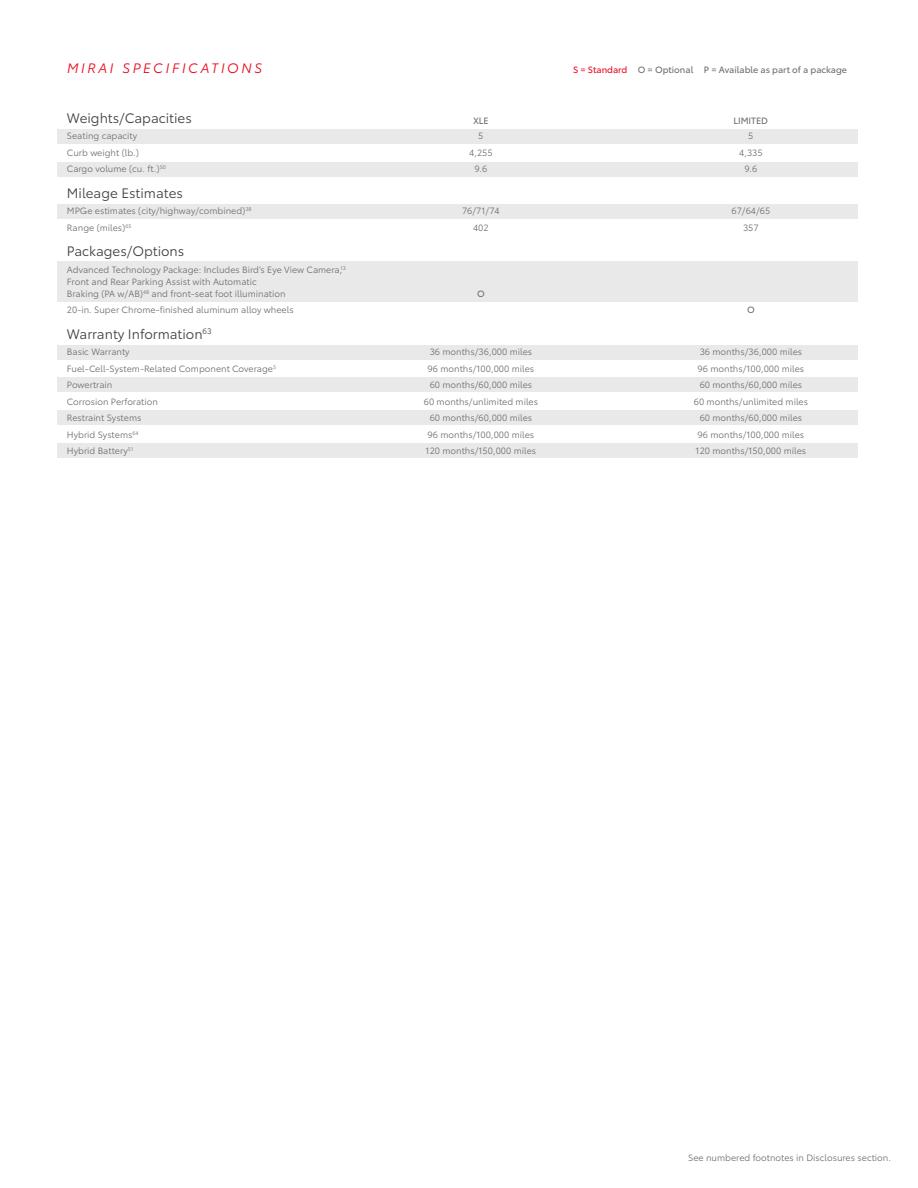
<style>
.page{position:relative;width:918px;height:1188px;background:#fff}
.page>*{position:absolute;margin:0;border:0;box-sizing:border-box;transform-origin:0 0}
.t1{font:13.5px "Toyota Type";color:#414042}
.t2{font:italic 13.5px "Toyota Type";letter-spacing:.2em;color:#eb0a1e}
.t3{font:9px/12px "Toyota Type";color:#6d6e71}
.t4{font:9px "Toyota Type";color:#6d6e71}
.s1{color:#eb0a1e}
</style>
<div class="page">
<div style="left:58px;top:129px;width:800px;height:15px;background:#e9e9ea"></div>
<div style="left:58px;top:162px;width:800px;height:15px;background:#e9e9ea"></div>
<div style="left:58px;top:204px;width:800px;height:15px;background:#e9e9ea"></div>
<div style="left:58px;top:345px;width:800px;height:15px;background:#e9e9ea"></div>
<div style="left:58px;top:377px;width:800px;height:15px;background:#e9e9ea"></div>
<div style="left:58px;top:410px;width:800px;height:15px;background:#e9e9ea"></div>
<div style="left:58px;top:443px;width:800px;height:15px;background:#e9e9ea"></div>
<div style="left:58px;top:261px;width:800px;height:41px;background:#e9e9ea"></div>
<h1 class="t2" style="left:67px;top:58px;width:196px">MIRAI SPECIFICATIONS</h1>
<p class="t4" style="left:573px;top:63px;width:276px"><span class="s1">S = Standard</span> O = Optional P = Available as part of a package</p>
<h1 class="t1" style="left:67px;top:108px;width:126px">Weights/Capacities</h1>
<p class="t3" style="left:67px;top:129px;width:72px">Seating capacity</p>
<p class="t3" style="left:478px;top:129px;width:7px">5</p>
<p class="t3" style="left:748px;top:129px;width:7px">5</p>
<p class="t3" style="left:67px;top:146px;width:73px">Curb weight (lb.)</p>
<p class="t3" style="left:469px;top:146px;width:25px">4,255</p>
<p class="t3" style="left:739px;top:146px;width:25px">4,335</p>
<p class="t3" style="left:67px;top:162px;width:100px">Cargo volume (cu. ft.)<sup>50</sup></p>
<p class="t3" style="left:474px;top:162px;width:15px">9.6</p>
<p class="t3" style="left:744px;top:162px;width:15px">9.6</p>
<h1 class="t1" style="left:67px;top:183px;width:118px">Mileage Estimates</h1>
<p class="t3" style="left:67px;top:204px;width:186px">MPGe estimates (city/highway/combined)<sup>38</sup></p>
<p class="t3" style="left:462px;top:204px;width:39px">76/71/74</p>
<p class="t3" style="left:731px;top:204px;width:40px">67/64/65</p>
<p class="t3" style="left:67px;top:221px;width:66px">Range (miles)<sup>65</sup></p>
<p class="t3" style="left:473px;top:221px;width:17px">402</p>
<p class="t3" style="left:743px;top:221px;width:17px">357</p>
<h1 class="t1" style="left:67px;top:241px;width:119px">Packages/Options</h1>
<p class="t3" style="left:67px;top:263px;width:281px">Advanced Technology Package: Includes Bird’s Eye View Camera,<sup>13<br></sup>Front and Rear Parking Assist with Automatic<br>Braking (PA w/AB)<sup>48</sup> and front-seat foot illumination</p>
<p class="t4" style="left:473px;top:114px;width:17px">XLE</p>
<p class="t4" style="left:733px;top:114px;width:36px">LIMITED</p>
<p class="t4" style="left:477px;top:287px;width:9px">O</p>
<p class="t3" style="left:67px;top:303px;width:228px">20-in. Super Chrome-finished aluminum alloy wheels</p>
<p class="t4" style="left:747px;top:303px;width:9px">O</p>
<h1 class="t1" style="left:67px;top:324px;width:146px">Warranty Information<sup>63</sup></h1>
<p class="t3" style="left:67px;top:345px;width:64px">Basic Warranty</p>
<p class="t3" style="left:430px;top:345px;width:104px">36 months/36,000 miles</p>
<p class="t3" style="left:700px;top:345px;width:104px">36 months/36,000 miles</p>
<p class="t3" style="left:67px;top:362px;width:211px">Fuel-Cell-System-Related Component Coverage<sup>5</sup></p>
<p class="t3" style="left:428px;top:362px;width:108px">96 months/100,000 miles</p>
<p class="t3" style="left:698px;top:362px;width:108px">96 months/100,000 miles</p>
<p class="t3" style="left:67px;top:378px;width:47px">Powertrain</p>
<p class="t3" style="left:430px;top:378px;width:104px">60 months/60,000 miles</p>
<p class="t3" style="left:700px;top:378px;width:104px">60 months/60,000 miles</p>
<p class="t3" style="left:67px;top:395px;width:92px">Corrosion Perforation</p>
<p class="t3" style="left:424px;top:395px;width:116px">60 months/unlimited miles</p>
<p class="t3" style="left:694px;top:395px;width:116px">60 months/unlimited miles</p>
<p class="t3" style="left:67px;top:411px;width:76px">Restraint Systems</p>
<p class="t3" style="left:430px;top:411px;width:104px">60 months/60,000 miles</p>
<p class="t3" style="left:700px;top:411px;width:104px">60 months/60,000 miles</p>
<p class="t3" style="left:67px;top:428px;width:73px">Hybrid Systems<sup>64</sup></p>
<p class="t3" style="left:428px;top:428px;width:108px">96 months/100,000 miles</p>
<p class="t3" style="left:698px;top:428px;width:108px">96 months/100,000 miles</p>
<p class="t3" style="left:67px;top:444px;width:68px">Hybrid Battery<sup>51</sup></p>
<p class="t3" style="left:426px;top:444px;width:112px">120 months/150,000 miles</p>
<p class="t3" style="left:696px;top:444px;width:112px">120 months/150,000 miles</p>
<p class="t3" style="left:688px;top:1151px;width:204px">See numbered footnotes in Disclosures section.</p>
</div>
